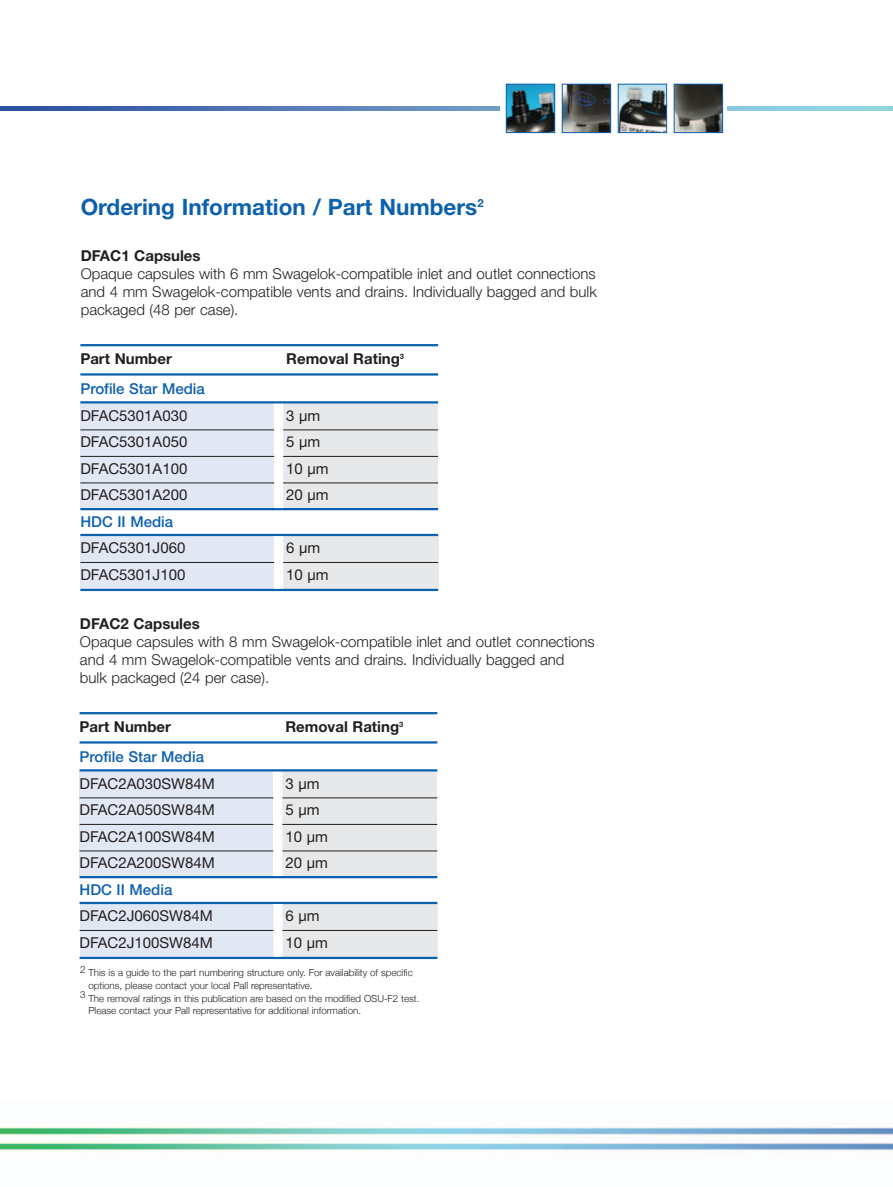
<style>
.page{position:relative;width:893px;height:1187px;background:#fff}
.page>*{position:absolute;margin:0;border:0;box-sizing:border-box;transform-origin:0 0}
.t1{font:700 22.5px "Helvetica Neue LT Std";color:#0d60ae}
.t2{font:300 15px/18px "Helvetica Neue LT Std";color:#231f20;text-align:justify}
.t3{font:15px "Helvetica Neue LT Std";color:#231f20}
.t4{font:700 15px "Helvetica Neue LT Std";color:#231f20}
.t5{font:500 15px "Helvetica Neue LT Std";color:#0d60ae}
.t6{font:300 9.75px "Helvetica Neue";color:#231f20}
</style>
<div class="page">
<div style="left:279px;top:535px;width:159px;height:54px;background:#e7e8e9"></div>
<div style="left:81px;top:535px;width:193px;height:54px;background:#e2e7f4"></div>
<div style="left:283px;top:402px;width:155px;height:106px;background:#e7e8e9"></div>
<div style="left:80px;top:403px;width:194px;height:106px;background:#e2e7f4"></div>
<hr style="left:80px;top:344px;width:358px;height:2px;background:#0d60ae">
<hr style="left:80px;top:373px;width:358px;height:2px;background:#0d60ae">
<hr style="left:80px;top:401px;width:358px;height:2px;background:#0d60ae">
<hr style="left:80px;top:429px;width:358px;height:1px;background:#231f20">
<hr style="left:80px;top:456px;width:358px;height:1px;background:#231f20">
<hr style="left:80px;top:482px;width:358px;height:1px;background:#231f20">
<hr style="left:80px;top:508px;width:358px;height:2px;background:#0d60ae">
<hr style="left:80px;top:534px;width:358px;height:2px;background:#0d60ae">
<hr style="left:80px;top:562px;width:358px;height:1px;background:#231f20">
<hr style="left:80px;top:588px;width:358px;height:3px;background:#0d60ae">
<img style="left:0;top:1127px;width:893px;height:24px">
<img style="left:0;top:106px;width:893px;height:4px">
<div style="left:500px;top:98px;width:227px;height:20px;background:linear-gradient(to bottom,#fff,#fff)"></div>
<img style="left:564px;top:86px;width:45px;height:45px">
<div style="left:562px;top:84px;width:49px;height:49px;border:1px solid #0d60ae"></div>
<img style="left:620px;top:86px;width:45px;height:45px">
<div style="left:618px;top:84px;width:49px;height:49px;border:1px solid #0d60ae"></div>
<img style="left:676px;top:86px;width:45px;height:45px">
<div style="left:674px;top:84px;width:49px;height:49px;border:1px solid #0d60ae"></div>
<img style="left:508px;top:86px;width:45px;height:45px">
<div style="left:506px;top:84px;width:49px;height:49px;border:1px solid #0d60ae"></div>
<div style="left:274px;top:404px;width:9px;height:104px;background:#fff"></div>
<div style="left:274px;top:536px;width:9px;height:52px;background:#fff"></div>
<div style="left:278px;top:903px;width:160px;height:54px;background:#e7e8e9"></div>
<div style="left:282px;top:770px;width:155px;height:106px;background:#e7e8e9"></div>
<div style="left:80px;top:903px;width:193px;height:54px;background:#e2e7f4"></div>
<div style="left:79px;top:771px;width:194px;height:105px;background:#e2e7f4"></div>
<hr style="left:80px;top:712px;width:357px;height:2px;background:#0d60ae">
<hr style="left:80px;top:741px;width:357px;height:2px;background:#0d60ae">
<hr style="left:80px;top:769px;width:357px;height:2px;background:#0d60ae">
<hr style="left:80px;top:797px;width:357px;height:1px;background:#231f20">
<hr style="left:80px;top:824px;width:357px;height:1px;background:#231f20">
<hr style="left:80px;top:850px;width:357px;height:1px;background:#231f20">
<hr style="left:80px;top:876px;width:357px;height:2px;background:#0d60ae">
<hr style="left:80px;top:901px;width:357px;height:3px;background:#0d60ae">
<hr style="left:80px;top:930px;width:357px;height:1px;background:#231f20">
<hr style="left:80px;top:956px;width:357px;height:3px;background:#0d60ae">
<div style="left:273px;top:772px;width:9px;height:103px;background:#fff"></div>
<div style="left:273px;top:903px;width:9px;height:53px;background:#fff"></div>
<h1 class="t1" style="left:81px;top:199px;width:404px">Ordering Information / Part Numbers<sup>2</sup></h1>
<p class="t4" style="left:81px;top:250px;width:121px">DFAC1 Capsules</p>
<p class="t2" style="left:81px;top:266px;width:518px">Opaque capsules with 6 mm Swagelok-compatible inlet and outlet connections and 4 mm Swagelok-compatible vents and drains. Individually bagged and bulk packaged (48 per case).</p>
<p class="t4" style="left:80px;top:353px;width:93px">Part Number</p>
<p class="t4" style="left:286px;top:353px;width:119px">Removal Rating<sup>3</sup></p>
<p class="t5" style="left:80px;top:383px;width:126px">Profile Star Media</p>
<p class="t3" style="left:80px;top:410px;width:108px">DFAC5301A030</p>
<p class="t3" style="left:286px;top:410px;width:36px">3 µm</p>
<p class="t3" style="left:80px;top:436px;width:108px">DFAC5301A050</p>
<p class="t3" style="left:286px;top:436px;width:36px">5 µm</p>
<p class="t3" style="left:80px;top:463px;width:108px">DFAC5301A100</p>
<p class="t3" style="left:286px;top:463px;width:44px">10 µm</p>
<p class="t3" style="left:80px;top:489px;width:108px">DFAC5301A200</p>
<p class="t3" style="left:286px;top:489px;width:44px">20 µm</p>
<p class="t5" style="left:80px;top:516px;width:94px">HDC II Media</p>
<p class="t3" style="left:80px;top:542px;width:107px">DFAC5301J060</p>
<p class="t3" style="left:286px;top:542px;width:36px">6 µm</p>
<p class="t3" style="left:80px;top:569px;width:107px">DFAC5301J100</p>
<p class="t3" style="left:286px;top:569px;width:44px">10 µm</p>
<p class="t4" style="left:80px;top:618px;width:121px">DFAC2 Capsules</p>
<p class="t2" style="left:80px;top:634px;width:516px;text-align:left">Opaque capsules with 8 mm Swagelok-compatible inlet and outlet connections and 4 mm Swagelok-compatible vents and drains. Individually bagged and bulk packaged (24 per case).</p>
<p class="t4" style="left:80px;top:721px;width:93px">Part Number</p>
<p class="t4" style="left:285px;top:721px;width:119px">Removal Rating<sup>3</sup></p>
<p class="t5" style="left:80px;top:751px;width:126px">Profile Star Media</p>
<p class="t3" style="left:80px;top:778px;width:137px">DFAC2A030SW84M</p>
<p class="t3" style="left:285px;top:778px;width:36px">3 µm</p>
<p class="t3" style="left:80px;top:804px;width:137px">DFAC2A050SW84M</p>
<p class="t3" style="left:285px;top:804px;width:36px">5 µm</p>
<p class="t3" style="left:80px;top:831px;width:137px">DFAC2A100SW84M</p>
<p class="t3" style="left:285px;top:831px;width:44px">10 µm</p>
<p class="t3" style="left:80px;top:857px;width:137px">DFAC2A200SW84M</p>
<p class="t3" style="left:285px;top:857px;width:44px">20 µm</p>
<p class="t5" style="left:80px;top:884px;width:94px">HDC II Media</p>
<p class="t3" style="left:80px;top:910px;width:135px">DFAC2J060SW84M</p>
<p class="t3" style="left:285px;top:910px;width:36px">6 µm</p>
<p class="t3" style="left:80px;top:937px;width:135px">DFAC2J100SW84M</p>
<p class="t3" style="left:285px;top:937px;width:44px">10 µm</p>
<p class="t6" style="left:80px;top:966px;width:334px"><sup>2</sup> This is a guide to the part numbering structure only. For availability of specific</p>
<p class="t6" style="left:88px;top:979px;width:226px">options, please contact your local Pall representative.</p>
<p class="t6" style="left:80px;top:992px;width:341px"><sup>3</sup> The removal ratings in this publication are based on the modified OSU-F2 test.</p>
<p class="t6" style="left:88px;top:1004px;width:274px">Please contact your Pall representative for additional information.</p>
</div>
